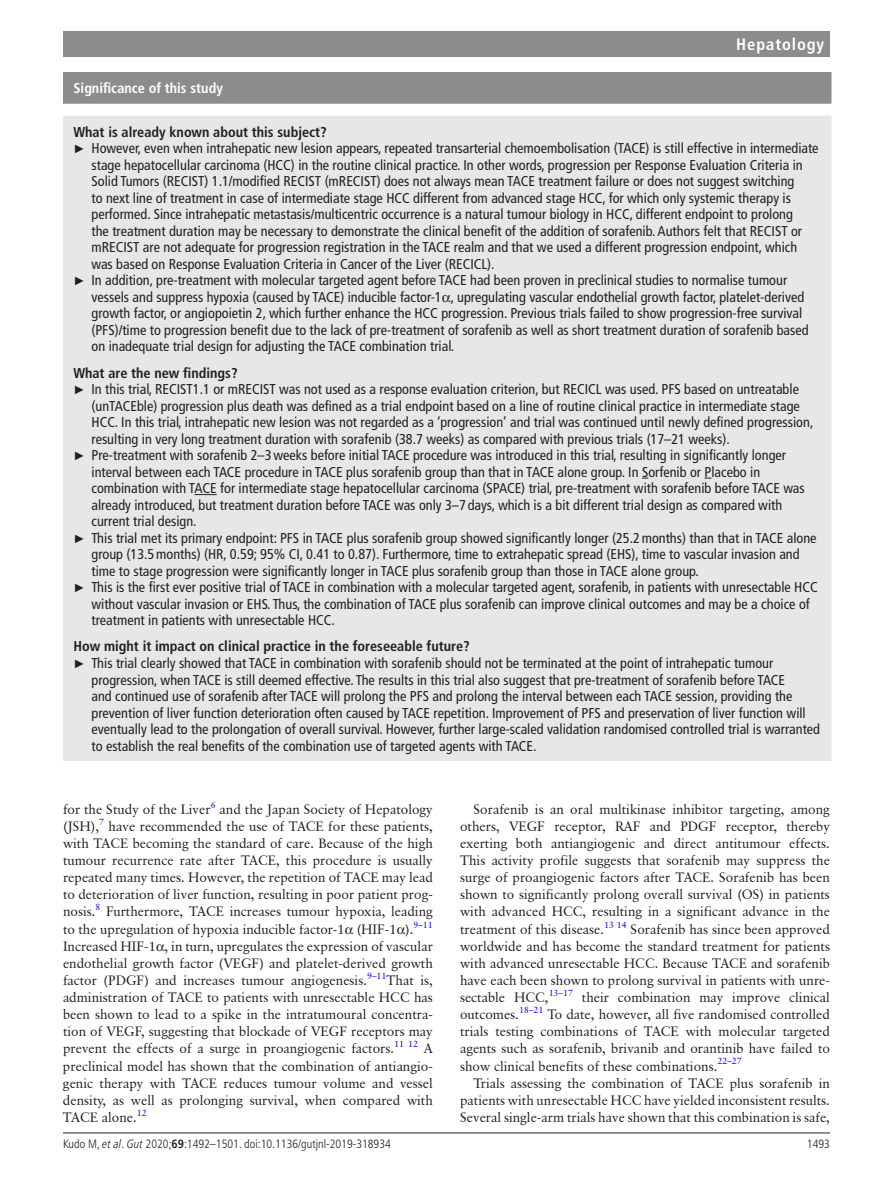
<style>
.page{position:relative;width:893px;height:1191px;background:#fff}
.page>*{position:absolute;margin:0;border:0;box-sizing:border-box;transform-origin:0 0}
.t1{font:700 condensed 16.5px "Frutiger LT Pro";letter-spacing:.055em;color:#fff}
.t2{font:condensed 14.25px "Frutiger LT Pro";color:#231f20}
.t3{font:700 condensed 14.25px "Frutiger LT Pro";color:#231f20}
.t4{font:700 condensed 14.25px "Frutiger LT Pro";color:#fff}
.t5{font:13.5px/17.1px "Classical Garamond BT";color:#231f20;text-align:justify}
.t6{font:300 condensed 12px "Frutiger LT Pro";color:#231f20}
.t7{font:9px "Classical Garamond BT";color:#00f}
.s1{font-family:"Arial";font-stretch:normal;font-size:12px}
.s2{font-style:italic}
.s3{font-weight:700}
</style>
<div class="page">
<hr style="left:63px;top:1132px;width:767px;height:1px;background:#231f20">
<div style="left:63px;top:31px;width:767px;height:25px;background:#8a8c8e"></div>
<div style="left:64px;top:73px;width:767px;height:30px;background:#8a8c8e"></div>
<div style="left:63px;top:72px;width:768px;height:32px;border:2px solid #8a8c8e"></div>
<div style="left:64px;top:116px;width:767px;height:644px;background:#e7e7e7"></div>
<svg style="left:195px;top:494px;width:22px;height:1px"></svg>
<p class="t1" style="left:736px;top:34px;width:90px">Hepatology</p>
<p class="t4" style="left:74px;top:80px;width:151px">Significance of this study</p>
<p class="t3" style="left:74px;top:123px;width:255px">What is already known about this subject?</p>
<p class="t2" style="left:73px;top:140px;width:747px"><span class="s1">►</span> However, even when intrahepatic new lesion appears, repeated transarterial chemoembolisation (TACE) is still effective in intermediate</p>
<p class="t2" style="left:92px;top:157px;width:713px">stage hepatocellular carcinoma (HCC) in the routine clinical practice. In other words, progression per Response Evaluation Criteria in</p>
<p class="t2" style="left:92px;top:173px;width:704px">Solid Tumors (RECIST) 1.1/modified RECIST (mRECIST) does not always mean TACE treatment failure or does not suggest switching</p>
<p class="t2" style="left:92px;top:190px;width:701px">to next line of treatment in case of intermediate stage HCC different from advanced stage HCC, for which only systemic therapy is</p>
<p class="t2" style="left:92px;top:206px;width:703px">performed. Since intrahepatic metastasis/multicentric occurrence is a natural tumour biology in HCC, different endpoint to prolong</p>
<p class="t2" style="left:92px;top:223px;width:712px">the treatment duration may be necessary to demonstrate the clinical benefit of the addition of sorafenib. Authors felt that RECIST or</p>
<p class="t2" style="left:92px;top:239px;width:707px">mRECIST are not adequate for progression registration in the TACE realm and that we used a different progression endpoint, which</p>
<p class="t2" style="left:92px;top:256px;width:405px">was based on Response Evaluation Criteria in Cancer of the Liver (RECICL).</p>
<p class="t2" style="left:73px;top:272px;width:715px"><span class="s1">►</span> In addition, pre-treatment with molecular targeted agent before TACE had been proven in preclinical studies to normalise tumour</p>
<p class="t2" style="left:92px;top:289px;width:714px">vessels and suppress hypoxia (caused by TACE) inducible factor-1 , upregulating vascular endothelial growth factor, platelet-derived</p>
<p class="t2" style="left:92px;top:305px;width:712px">growth factor, or angiopoietin 2, which further enhance the HCC progression. Previous trials failed to show progression-free survival</p>
<p class="t2" style="left:92px;top:322px;width:719px">(PFS)/time to progression benefit due to the lack of pre-treatment of sorafenib as well as short treatment duration of sorafenib based</p>
<p class="t2" style="left:91px;top:338px;width:364px">on inadequate trial design for adjusting the TACE combination trial.</p>
<p class="t3" style="left:74px;top:364px;width:166px">What are the new findings?</p>
<p class="t2" style="left:73px;top:381px;width:727px"><span class="s1">►</span> In this trial, RECIST1.1 or mRECIST was not used as a response evaluation criterion, but RECICL was used. PFS based on untreatable</p>
<p class="t2" style="left:92px;top:397px;width:710px">(unTACEble) progression plus death was defined as a trial endpoint based on a line of routine clinical practice in intermediate stage</p>
<p class="t2" style="left:92px;top:414px;width:723px">HCC. In this trial, intrahepatic new lesion was not regarded as a ‘progression’ and trial was continued until newly defined progression,</p>
<p class="t2" style="left:92px;top:430px;width:640px">resulting in very long treatment duration with sorafenib (38.7 weeks) as compared with previous trials (17–21 weeks).</p>
<p class="t2" style="left:73px;top:447px;width:714px"><span class="s1">►</span> Pre-treatment with sorafenib 2–3weeks before initial TACE procedure was introduced in this trial, resulting in significantly longer</p>
<p class="t2" style="left:92px;top:463px;width:670px">interval between each TACE procedure in TACE plus sorafenib group than that in TACE alone group. In Sorfenib or Placebo in</p>
<p class="t2" style="left:92px;top:480px;width:715px">combination with TACE for intermediate stage hepatocellular carcinoma (SPACE) trial, pre-treatment with sorafenib before TACE was</p>
<p class="t2" style="left:92px;top:496px;width:692px">already introduced, but treatment duration before TACE was only 3–7 days, which is a bit different trial design as compared with</p>
<p class="t2" style="left:92px;top:513px;width:107px">current trial design.</p>
<p class="t2" style="left:73px;top:529px;width:745px"><span class="s1">►</span> This trial met its primary endpoint: PFS in TACE plus sorafenib group showed significantly longer (25.2months) than that in TACE alone</p>
<p class="t2" style="left:92px;top:546px;width:710px">group (13.5months) (HR, 0.59; 95% CI, 0.41 to 0.87). Furthermore, time to extrahepatic spread (EHS), time to vascular invasion and</p>
<p class="t2" style="left:92px;top:562px;width:609px">time to stage progression were significantly longer in TACE plus sorafenib group than those in TACE alone group.</p>
<p class="t2" style="left:73px;top:579px;width:746px"><span class="s1">►</span> This is the first ever positive trial of TACE in combination with a molecular targeted agent, sorafenib, in patients with unresectable HCC</p>
<p class="t2" style="left:92px;top:595px;width:720px">without vascular invasion or EHS. Thus, the combination of TACE plus sorafenib can improve clinical outcomes and may be a choice of</p>
<p class="t2" style="left:92px;top:612px;width:245px">treatment in patients with unresectable HCC.</p>
<p class="t3" style="left:74px;top:638px;width:398px">How might it impact on clinical practice in the foreseeable future?</p>
<p class="t2" style="left:73px;top:655px;width:701px"><span class="s1">►</span> This trial clearly showed that TACE in combination with sorafenib should not be terminated at the point of intrahepatic tumour</p>
<p class="t2" style="left:92px;top:671px;width:695px">progression, when TACE is still deemed effective. The results in this trial also suggest that pre-treatment of sorafenib before TACE</p>
<p class="t2" style="left:92px;top:688px;width:702px">and continued use of sorafenib after TACE will prolong the PFS and prolong the interval between each TACE session, providing the</p>
<p class="t2" style="left:92px;top:704px;width:716px">prevention of liver function deterioration often caused by TACE repetition. Improvement of PFS and preservation of liver function will</p>
<p class="t2" style="left:92px;top:721px;width:730px">eventually lead to the prolongation of overall survival. However, further large-scaled validation randomised controlled trial is warranted</p>
<p class="t2" style="left:92px;top:737px;width:447px">to establish the real benefits of the combination use of targeted agents with TACE.</p>
<p class="t5" style="left:63px;top:800px;width:149px">for the Study of the Liver</p>
<p class="t7" style="left:211px;top:799px;width:6px">6</p>
<p class="t5" style="left:63px;top:800px;width:371px;text-indent:157px">and the Japan Society of Hepatology (JSH),<sup>7</sup> have recommended the use of TACE for these patients, with TACE becoming the standard of care. Because of the high tumour recurrence rate after TACE, this procedure is usually repeated many times. However, the repetition of TACE may lead to deterioration of liver function, resulting in poor patient prog&shy;nosis.</p>
<p class="t7" style="left:96px;top:901px;width:6px">8</p>
<p class="t5" style="left:63px;top:903px;width:371px;text-indent:43px">Furthermore, TACE increases tumour hypoxia, leading to the upregulation of hypoxia inducible factor-1 (HIF-1 ).</p>
<p class="t7" style="left:413px;top:918px;width:21px">9–11</p>
<p class="t5" style="left:63px;top:937px;width:371px">Increased HIF-1 , in turn, upregulates the expression of vascular endothelial growth factor (VEGF) and platelet-derived growth factor (PDGF) and increases tumour angiogenesis.</p>
<p class="t7" style="left:367px;top:970px;width:21px">9–11</p>
<p class="t5" style="left:63px;top:971px;width:371px;text-indent:323px">That is, administration of TACE to patients with unresectable HCC has been shown to lead to a spike in the intratumoural concentra&shy;tion of VEGF, suggesting that blockade of VEGF receptors may prevent the effects of a surge in proangiogenic factors.</p>
<p class="t7" style="left:394px;top:1038px;width:25px">11 12</p>
<p class="t5" style="left:63px;top:1040px;width:371px;text-indent:361px">A preclinical model has shown that the combination of antiangio&shy;genic therapy with TACE reduces tumour volume and vessel density, as well as prolonging survival, when compared with TACE alone.</p>
<p class="t7" style="left:137px;top:1107px;width:11px">12</p>
<p class="t5" style="left:460px;top:800px;width:371px;text-indent:14px">Sorafenib is an oral multikinase inhibitor targeting, among others, VEGF receptor, RAF and PDGF receptor, thereby exerting both antiangiogenic and direct antitumour effects.<br>This activity profile suggests that sorafenib may suppress the surge of proangiogenic factors after TACE. Sorafenib has been shown to significantly prolong overall survival (OS) in patients with advanced HCC, resulting in a significant advance in the treatment of this disease.<sup>13</sup> <sup>14</sup> Sorafenib has since been approved worldwide and has become the standard treatment for patients with advanced unresectable HCC. Because TACE and sorafenib have each been shown to prolong survival in patients with unre&shy;sectable HCC,</p>
<p class="t7" style="left:549px;top:987px;width:26px">13–17</p>
<p class="t5" style="left:582px;top:988px;width:250px">their combination may improve clinical</p>
<p class="t7" style="left:519px;top:1004px;width:26px">18–21</p>
<p class="t5" style="left:460px;top:1005px;width:371px;text-indent:87px">To date, however, all five randomised controlled trials testing combinations of TACE with molecular targeted agents such as sorafenib, brivanib and orantinib have failed to show clinical benefits of these combinations.</p>
<p class="t5" style="left:460px;top:1005px;width:60px">outcomes.</p>
<p class="t7" style="left:717px;top:1055px;width:26px">22–27</p>
<p class="t5" style="left:460px;top:1074px;width:371px;text-indent:14px">Trials assessing the combination of TACE plus sorafenib in patients with unresectable HCC have yielded inconsistent results.<br>Several single-arm trials have shown that this combination is safe,</p>
<p class="t6" style="left:63px;top:1136px;width:329px">Kudo M, <span class="s2">et al</span>. <span class="s2">Gut</span> 2020;<span class="s3">69</span>:1492–1501. doi:10.1136/gutjnl-2019-318934</p>
<p class="t6" style="left:807px;top:1136px;width:25px">1493</p>
</div>
